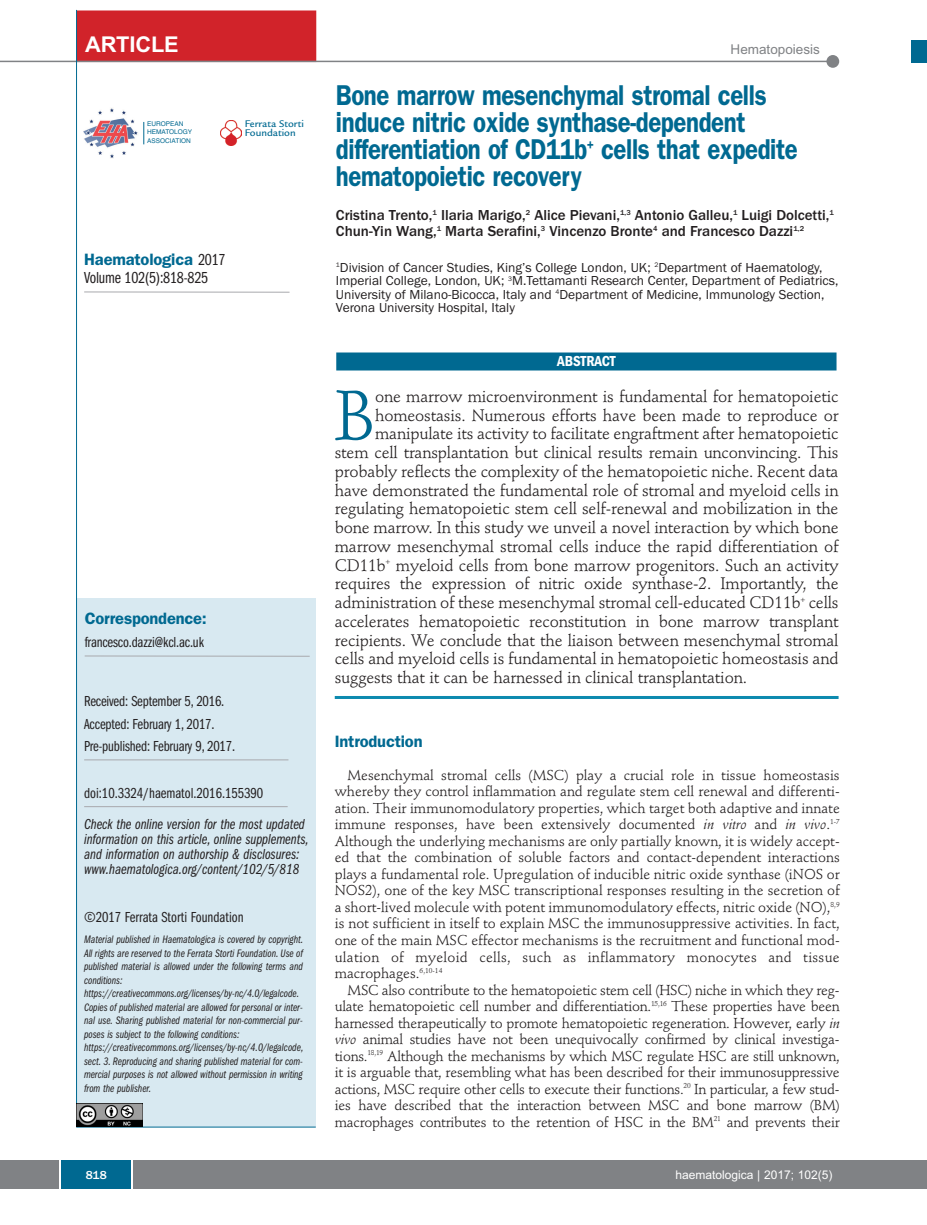
<style>
.page{position:relative;width:927px;height:1225px;background:#fff}
.page>*{position:absolute;margin:0;border:0;box-sizing:border-box;transform-origin:0 0}
.t1{font:68.85px "Stempel Schneidler";color:#006991}
.t2{font:600 28.8px/27px "Franklin Gothic";letter-spacing:-.015em;color:#006991;scale:.83 1}
.t3{font:700 21.75px "Arial";letter-spacing:-.01em;color:#fff}
.t4{font:16.5px "Stempel Schneidler";letter-spacing:-.01em;color:#231f20}
.t5{font:600 16.5px "Franklin Gothic";letter-spacing:-.01em;color:#006991}
.t6{font:16.5px "Franklin Gothic Book Cmpr";letter-spacing:-.01em;color:#231f20}
.t7{font:15px/22.5px "Franklin Gothic Book Cmpr";letter-spacing:-.01em;color:#231f20}
.t8{font:15px/15px "Franklin Gothic Book Cmpr Ital";color:#231f20}
.t9{font:500 15px/16.5px "Franklin Gothic";color:#231f20}
.t10{font:600 condensed 15px "Franklin Gothic";letter-spacing:-.005em;color:#fff}
.t11{font:14.25px/16.5px "Stempel Schneidler";letter-spacing:-.01em;color:#231f20;text-align:justify}
.t12{font:13.5px/13.5px "Franklin Gothic";color:#231f20}
.t13{font:13.5px "Arial";color:#808285}
.t14{font:12px "Arial";color:#fff}
.t15{font:500 12px "Franklin Gothic";color:#fff}
.t16{font:11.25px/13.5px "Franklin Gothic Book Cmpr Ital";color:#231f20}
.t17{font:500 10.5px/9px "Legacy Sans";color:#006991}
.t18{font:6.45px/8.7px "Helvetica";color:#006991}
.s1{font-family:"Franklin Gothic Book Cmpr";font-weight:400;color:#231f20}
.s2{font-style:italic}
</style>
<div class="page">
<div style="left:911px;top:40px;width:16px;height:22px;background:#006991"></div>
<div style="left:910px;top:1160px;width:17px;height:28px;background:#808285"></div>
<div style="left:0;top:1160px;width:910px;height:28px;background:#808285"></div>
<div style="left:61px;top:1160px;width:71px;height:28px;background:#006991"></div>
<svg style="left:60px;top:1160px;width:1px;height:28px"></svg>
<svg style="left:132px;top:1160px;width:1px;height:28px"></svg>
<div style="left:77px;top:598px;width:239px;height:529px;background:#d8e9f1"></div>
<hr style="left:84px;top:759px;width:204px;height:1px;background:#a8a9ad">
<hr style="left:85px;top:655px;width:225px;height:1px;background:#a8a9ad">
<hr style="left:76px;top:1126px;width:240px;height:1px;background:#006991">
<img style="left:221px;top:120px;width:20px;height:26px">
<img style="left:83px;top:108px;width:55px;height:50px">
<svg style="left:144px;top:122px;width:1px;height:22px"></svg>
<hr style="left:84px;top:292px;width:206px;height:1px;background:#a8a9ad">
<div style="left:77px;top:10px;width:239px;height:52px;background:#d1232a"></div>
<hr style="left:0;top:61px;width:830px;height:1px;background:#808285">
<div style="left:826px;top:55px;width:13px;height:13px;background:#808285;border-radius:50%"></div>
<hr style="left:84px;top:806px;width:204px;height:1px;background:#a8a9ad">
<hr style="left:76px;top:10px;width:1px;height:1116px;background:#006991">
<img style="left:77px;top:1103px;width:65px;height:23px">
<hr style="left:335px;top:696px;width:504px;height:3px;background:#0d8aaf">
<div style="left:336px;top:352px;width:500px;height:18px;background:#006991"></div>
<h3 class="t3" style="left:85px;top:32px;width:95px">ARTICLE</h3>
<p class="t13" style="left:731px;top:42px;width:91px">Hematopoiesis</p>
<p class="t18" style="left:147px;top:119px;width:47px">EUROPEAN<br>HEMATOLOGY<br>ASSOCIATION</p>
<p class="t17" style="left:245px;top:120px;width:61px">Ferrata Storti<br>Foundation</p>
<p class="t5" style="left:84px;top:254px;width:143px">Haematologica <span class="s1">2017</span></p>
<p class="t6" style="left:84px;top:272px;width:126px">Volume 102(5):818-825</p>
<p class="t5" style="left:85px;top:612px;width:124px">Correspondence:</p>
<p class="t7" style="left:85px;top:632px;width:121px">francesco.dazzi@kcl.ac.uk</p>
<p class="t7" style="left:84px;top:691px;width:152px">Received: September 5, 2016.<br>Accepted: February 1, 2017.<br>Pre-published: February 9, 2017.</p>
<p class="t7" style="left:84px;top:783px;width:181px">doi:10.3324/haematol.2016.155390</p>
<p class="t8" style="left:84px;top:817px;width:226px">Check the online version for the most updated information on this article, online supplements, and information on authorship &amp; disclosures: www.haematologica.org/content/102/5/818</p>
<p class="t7" style="left:84px;top:907px;width:161px">©2017 Ferrata Storti Foundation</p>
<p class="t16" style="left:84px;top:933px;width:221px">Material published in Haematologica is covered by copyright.<br>All rights are reserved to the Ferrata Storti Foundation. Use of published material is allowed under the following terms and conditions: https://creativecommons.org/licenses/by-nc/4.0/legalcode.<br>Copies of published material are allowed for personal or inter&shy;nal use. Sharing published material for non-commercial pur&shy;poses is subject to the following conditions: https://creativecommons.org/licenses/by-nc/4.0/legalcode, sect. 3. Reproducing and sharing published material for com&shy;mercial purposes is not allowed without permission in writing from the publisher.</p>
<h2 class="t2" style="left:336px;top:84px;width:558px">Bone marrow mesenchymal stromal cells induce nitric oxide synthase-dependent differentiation of CD11b<sup>+</sup> cells that expedite hematopoietic recovery</h2>
<p class="t9" style="left:336px;top:206px;width:499px">Cristina Trento,<sup>1</sup> Ilaria Marigo,<sup>2</sup> Alice Pievani,<sup>1,3</sup> Antonio Galleu,<sup>1</sup> Luigi Dolcetti,<sup>1<br></sup>Chun-Yin Wang,<sup>1</sup> Marta Serafini,<sup>3</sup> Vincenzo Bronte<sup>4</sup> and Francesco Dazzi<sup>1,2</sup></p>
<p class="t12" style="left:336px;top:260px;width:504px"><sup>1</sup>Division of Cancer Studies, King’s College London, UK; <sup>2</sup>Department of Haematology, Imperial College, London, UK; <sup>3</sup>M.Tettamanti Research Center, Department of Pediatrics, University of Milano-Bicocca, Italy and <sup>4</sup>Department of Medicine, Immunology Section, Verona University Hospital, Italy</p>
<p class="t10" style="left:557px;top:356px;width:60px">ABSTRACT</p>
<h1 class="t1" style="left:335px;top:387px;width:42px">B</h1>
<p class="t4" style="left:375px;top:389px;width:465px">one marrow microenvironment is fundamental for hematopoietic</p>
<p class="t4" style="left:375px;top:408px;width:465px">homeostasis. Numerous efforts have been made to reproduce or</p>
<p class="t4" style="left:375px;top:427px;width:465px">manipulate its activity to facilitate engraftment after hematopoietic</p>
<p class="t4" style="left:335px;top:445px;width:505px">stem cell transplantation but clinical results remain unconvincing. This</p>
<p class="t4" style="left:335px;top:464px;width:505px">probably reflects the complexity of the hematopoietic niche. Recent data</p>
<p class="t4" style="left:335px;top:483px;width:505px">have demonstrated the fundamental role of stromal and myeloid cells in</p>
<p class="t4" style="left:335px;top:502px;width:505px">regulating hematopoietic stem cell self-renewal and mobilization in the</p>
<p class="t4" style="left:335px;top:520px;width:505px">bone marrow. In this study we unveil a novel interaction by which bone</p>
<p class="t4" style="left:335px;top:539px;width:505px">marrow mesenchymal stromal cells induce the rapid differentiation of</p>
<p class="t4" style="left:335px;top:558px;width:505px">CD11b<sup>+</sup> myeloid cells from bone marrow progenitors. Such an activity</p>
<p class="t4" style="left:335px;top:577px;width:505px">requires the expression of nitric oxide synthase-2. Importantly, the</p>
<p class="t4" style="left:335px;top:595px;width:505px">administration of these mesenchymal stromal cell-educated CD11b<sup>+</sup> cells</p>
<p class="t4" style="left:335px;top:614px;width:505px">accelerates hematopoietic reconstitution in bone marrow transplant</p>
<p class="t4" style="left:335px;top:633px;width:505px">recipients. We conclude that the liaison between mesenchymal stromal</p>
<p class="t4" style="left:335px;top:652px;width:505px">cells and myeloid cells is fundamental in hematopoietic homeostasis and</p>
<p class="t4" style="left:335px;top:671px;width:414px">suggests that it can be harnessed in clinical transplantation.</p>
<p class="t5" style="left:335px;top:735px;width:89px">Introduction</p>
<p class="t11" style="left:335px;top:768px;width:507px;text-indent:13px">Mesenchymal stromal cells (MSC) play a crucial role in tissue homeostasis whereby they control inflammation and regulate stem cell renewal and differenti&shy;ation. Their immunomodulatory properties, which target both adaptive and innate immune responses, have been extensively documented <span class="s2">in vitro</span> and <span class="s2">in vivo</span>.<sup>1-7<br></sup>Although the underlying mechanisms are only partially known, it is widely accept&shy;ed that the combination of soluble factors and contact-dependent interactions plays a fundamental role. Upregulation of inducible nitric oxide synthase (iNOS or NOS2), one of the key MSC transcriptional responses resulting in the secretion of a short-lived molecule with potent immunomodulatory effects, nitric oxide (NO),<sup>8,9 </sup>is not sufficient in itself to explain MSC the immunosuppressive activities. In fact, one of the main MSC effector mechanisms is the recruitment and functional mod&shy;ulation of myeloid cells, such as inflammatory monocytes and tissue macrophages.<sup>6,10-14</sup></p>
<p class="t11" style="left:335px;top:982px;width:507px;text-indent:13px">MSC also contribute to the hematopoietic stem cell (HSC) niche in which they reg&shy;ulate hematopoietic cell number and differentiation.<sup>15,16</sup> These properties have been harnessed therapeutically to promote hematopoietic regeneration. However, early <span class="s2">in vivo</span> animal studies have not been unequivocally confirmed by clinical investiga&shy;tions.<sup>18,19</sup> Although the mechanisms by which MSC regulate HSC are still unknown, it is arguable that, resembling what has been described for their immunosuppressive actions, MSC require other cells to execute their functions.<sup>20</sup> In particular, a few stud&shy;ies have described that the interaction between MSC and bone marrow (BM) macrophages contributes to the retention of HSC in the BM<sup>21</sup> and prevents their</p>
<p class="t15" style="left:86px;top:1167px;width:23px">818</p>
<p class="t14" style="left:676px;top:1167px;width:158px">haematologica | 2017; 102(5)</p>
</div>
